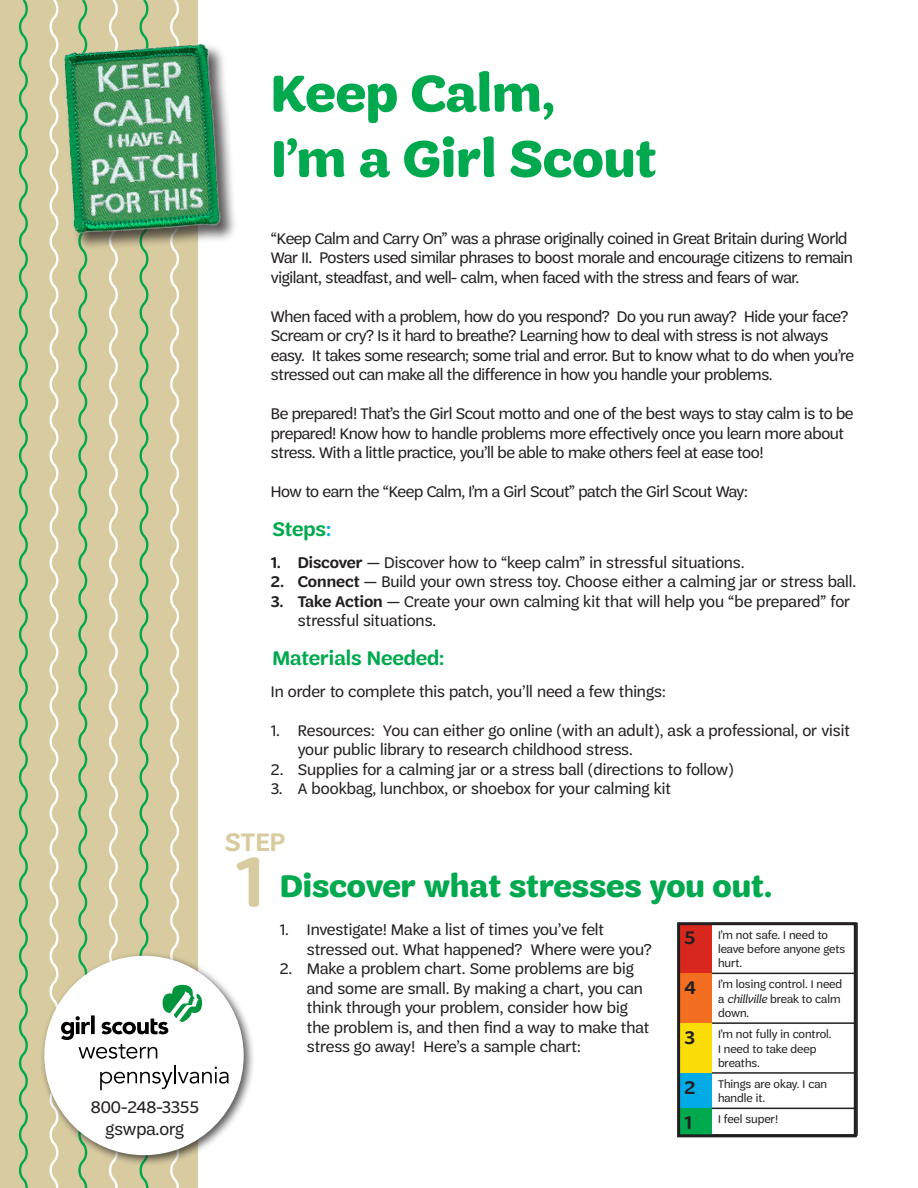
<style>
.page{position:relative;width:918px;height:1188px;background:#fff}
.page>*{position:absolute;margin:0;border:0;box-sizing:border-box;transform-origin:0 0}
.t1{font:600 75px "Trefoil Sans";color:#d7cb9f}
.t2{font:700 54.45px "Trefoil Sans";color:#00a94e}
.t3{font:700 33px "Trefoil Sans";color:#00a94e}
.t4{font:600 27px "Trefoil Sans";color:#d7cb9f}
.t5{font:600 21px "Trefoil Sans";color:#00a94e}
.t6{font:600 19.5px "Trefoil Sans";color:#231f20}
.t7{font:18px "Trefoil Sans";letter-spacing:-.005em;color:#231f20}
.t8{font:16.5px/19.5px "Trefoil Sans";color:#231f20}
.t9{font:16.5px/19.5px "Trefoil Sans";letter-spacing:-.02em;color:#231f20}
.t10{font:12px/14.4px "Trefoil Sans";color:#231f20}
.s1{color:#00abe5}
.s2{font-weight:600}
.s3{font-style:italic}
</style>
<div class="page">
<div style="left:0;top:0;width:198px;height:1188px;background:#d7cb9f"></div>
<svg style="left:18px;top:0;width:10px;height:1188px"></svg>
<div style="left:39px;top:951px;width:216px;height:215px;background:#231f20;opacity:.75"></div>
<div style="left:45px;top:957px;width:198px;height:197px;background:#fff;border-radius:50%"></div>
<svg style="left:46px;top:0;width:183px;height:1188px"></svg>
<img style="left:46px;top:30px;width:189px;height:218px">
<div style="left:679px;top:924px;width:33px;height:49px;background:#d8281e"></div>
<div style="left:679px;top:973px;width:33px;height:50px;background:#f36e21"></div>
<div style="left:679px;top:1023px;width:33px;height:50px;background:#fadd06"></div>
<div style="left:679px;top:1073px;width:33px;height:35px;background:#00abe5"></div>
<div style="left:679px;top:1108px;width:33px;height:27px;background:#00a94e"></div>
<hr style="left:712px;top:923px;width:146px;height:1px;background:#231f20">
<hr style="left:856px;top:924px;width:2px;height:49px;background:#231f20">
<hr style="left:712px;top:973px;width:146px;height:1px;background:#231f20">
<hr style="left:856px;top:974px;width:2px;height:48px;background:#231f20">
<hr style="left:712px;top:1022px;width:146px;height:2px;background:#231f20">
<hr style="left:856px;top:1024px;width:2px;height:48px;background:#231f20">
<hr style="left:712px;top:1072px;width:146px;height:2px;background:#231f20">
<hr style="left:856px;top:1074px;width:2px;height:34px;background:#231f20">
<hr style="left:712px;top:1108px;width:146px;height:1px;background:#231f20">
<hr style="left:856px;top:1109px;width:2px;height:25px;background:#231f20">
<hr style="left:712px;top:1134px;width:146px;height:2px;background:#231f20">
<div style="left:677px;top:922px;width:180px;height:215px;border:3px solid #231f20"></div>
<p class="t7" style="left:91px;top:1098px;width:110px">800-248-3355</p>
<p class="t7" style="left:106px;top:1119px;width:80px">gswpa.org</p>
<p class="t2" style="left:271px;top:63px;width:286px">Keep Calm,</p>
<p class="t2" style="left:271px;top:128px;width:387px">I’m a Girl Scout</p>
<p class="t9" style="left:271px;top:228px;width:584px">“Keep Calm and Carry On” was a phrase originally coined in Great Britain during World<br>War II. Posters used similar phrases to boost morale and encourage citizens to remain vigilant, steadfast, and well- calm, when faced with the stress and fears of war.</p>
<p class="t9" style="left:271px;top:306px;width:585px">When faced with a problem, how do you respond? Do you run away? Hide your face?<br>Scream or cry? Is it hard to breathe? Learning how to deal with stress is not always easy. It takes some research; some trial and error. But to know what to do when you’re stressed out can make all the difference in how you handle your problems.</p>
<p class="t9" style="left:271px;top:404px;width:584px">Be prepared! That’s the Girl Scout motto and one of the best ways to stay calm is to be prepared! Know how to handle problems more effectively once you learn more about stress. With a little practice, you’ll be able to make others feel at ease too!</p>
<p class="t9" style="left:271px;top:482px;width:478px">How to earn the “Keep Calm, I’m a Girl Scout” patch the Girl Scout Way:</p>
<p class="t5" style="left:272px;top:517px;width:60px">Steps<span class="s1">:</span></p>
<p class="t8" style="left:271px;top:552px;width:475px"><span class="s2">1. Discover</span> — Discover how to “keep calm” in stressful situations.</p>
<p class="t8" style="left:271px;top:572px;width:587px"><span class="s2">2. Connect</span> — Build your own stress toy. Choose either a calming jar or stress ball.</p>
<p class="t8" style="left:298px;top:591px;width:554px;text-indent:-27px"><span class="s2">3. Take Action</span> — Create your own calming kit that will help you “be prepared” for stressful situations.</p>
<p class="t5" style="left:272px;top:646px;width:174px">Materials Needed:</p>
<p class="t8" style="left:271px;top:681px;width:396px">In order to complete this patch, you’ll need a few things:</p>
<p class="t8" style="left:298px;top:720px;width:554px;text-indent:-27px">1. Resources: You can either go online (with an adult), ask a professional, or visit your public library to research childhood stress.</p>
<p class="t8" style="left:271px;top:759px;width:465px">2. Supplies for a calming jar or a stress ball (directions to follow)</p>
<p class="t8" style="left:271px;top:779px;width:402px">3. A bookbag, lunchbox, or shoebox for your calming kit</p>
<p class="t4" style="left:225px;top:827px;width:62px">STEP</p>
<p class="t1" style="left:235px;top:840px;width:31px">1</p>
<p class="t3" style="left:280px;top:867px;width:494px">Discover what stresses you out.</p>
<p class="t8" style="left:307px;top:920px;width:346px;text-indent:-27px">1. Investigate! Make a list of times you’ve felt stressed out. What happened? Where were you?</p>
<p class="t8" style="left:307px;top:959px;width:344px;text-indent:-27px">2. Make a problem chart. Some problems are big and some are small. By making a chart, you can think through your problem, consider how big the problem is, and then find a way to make that stress go away! Here’s a sample chart:</p>
<p class="t6" style="left:685px;top:927px;width:12px">5</p>
<p class="t10" style="left:718px;top:927px;width:129px">I’m not safe. I need to leave before anyone gets hurt.</p>
<p class="t6" style="left:685px;top:977px;width:13px">4</p>
<p class="t10" style="left:718px;top:977px;width:126px">I’m losing control. I need a <span class="s3">chillville</span> break to calm down.</p>
<p class="t6" style="left:685px;top:1027px;width:12px">3</p>
<p class="t10" style="left:718px;top:1027px;width:115px">I’m not fully in control.<br>I need to take deep breaths.</p>
<p class="t6" style="left:685px;top:1076px;width:12px">2</p>
<p class="t10" style="left:718px;top:1077px;width:111px">Things are okay. I can handle it.</p>
<p class="t6" style="left:685px;top:1112px;width:9px">1</p>
<p class="t10" style="left:718px;top:1112px;width:61px">I feel super!</p>
</div>
